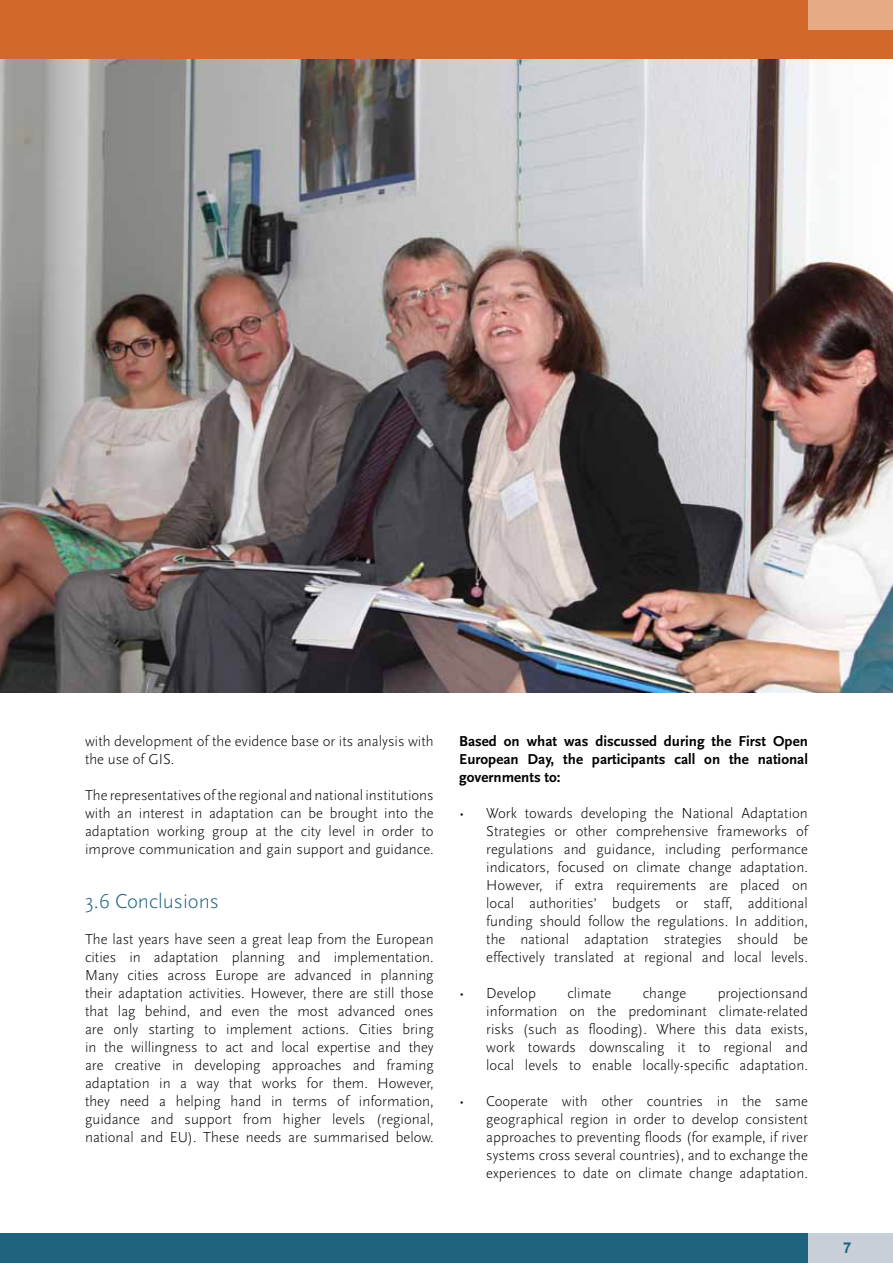
<style>
.page{position:relative;width:893px;height:1263px;background:#fff}
.page>*{position:absolute;margin:0;border:0;box-sizing:border-box;transform-origin:0 0}
.t1{font:300 21px "Scala Sans Pro";color:#1f637f}
.t2{font:300 15px/18px "Scala Sans Pro";color:#000;text-align:justify}
.t3{font:700 15px/18px "Scala Sans Pro";color:#000;text-align:justify}
.t4{font:700 15px "Arial";color:#1f637f}
</style>
<div class="page">
<div style="left:808px;top:1233px;width:85px;height:30px;background:#c8cfd8"></div>
<div style="left:0;top:1233px;width:808px;height:30px;background:#1f637f"></div>
<div style="left:0;top:0;width:893px;height:60px;background:#d3682b"></div>
<div style="left:808px;top:0;width:85px;height:30px;background:#e6ab84"></div>
<img style="left:0;top:60px;width:893px;height:632px">
<p class="t2" style="left:85px;top:732px;width:350px">with development of the evidence base or its analysis with the use of GIS.</p>
<p class="t2" style="left:85px;top:786px;width:350px">The representatives of the regional and national institutions with an interest in adaptation can be brought into the adaptation working group at the city level in order to improve communication and gain support and guidance.</p>
<h1 class="t1" style="left:85px;top:889px;width:135px">3.6 Conclusions</h1>
<p class="t2" style="left:85px;top:930px;width:350px">The last years have seen a great leap from the European cities in adaptation planning and implementation.<br>Many cities across Europe are advanced in planning their adaptation activities. However, there are still those that lag behind, and even the most advanced ones are only starting to implement actions. Cities bring in the willingness to act and local expertise and they are creative in developing approaches and framing adaptation in a way that works for them. However, they need a helping hand in terms of information, guidance and support from higher levels (regional, national and EU). These needs are summarised below.</p>
<p class="t3" style="left:459px;top:732px;width:350px">Based on what was discussed during the First Open European Day, the participants call on the national governments to:</p>
<p class="t2" style="left:486px;top:804px;width:323px;text-indent:-27px">• Work towards developing the National Adaptation Strategies or other comprehensive frameworks of regulations and guidance, including performance indicators, focused on climate change adaptation.<br>However, if extra requirements are placed on local authorities’ budgets or staff, additional funding should follow the regulations. In addition, the national adaptation strategies should be effectively translated at regional and local levels.</p>
<p class="t2" style="left:459px;top:984px;width:78px">• Develop</p>
<p class="t2" style="left:567px;top:984px;width:45px">climate</p>
<p class="t2" style="left:643px;top:984px;width:45px">change</p>
<p class="t2" style="left:486px;top:984px;width:323px;text-indent:231px">projectionsand information on the predominant climate-related risks (such as flooding). Where this data exists, work towards downscaling it to regional and local levels to enable locally-specific adaptation.</p>
<p class="t2" style="left:486px;top:1092px;width:323px;text-indent:-27px">• Cooperate with other countries in the same geographical region in order to develop consistent approaches to preventing floods (for example, if river systems cross several countries), and to exchange the experiences to date on climate change adaptation.</p>
<p class="t4" style="left:843px;top:1237px;width:10px">7</p>
</div>
